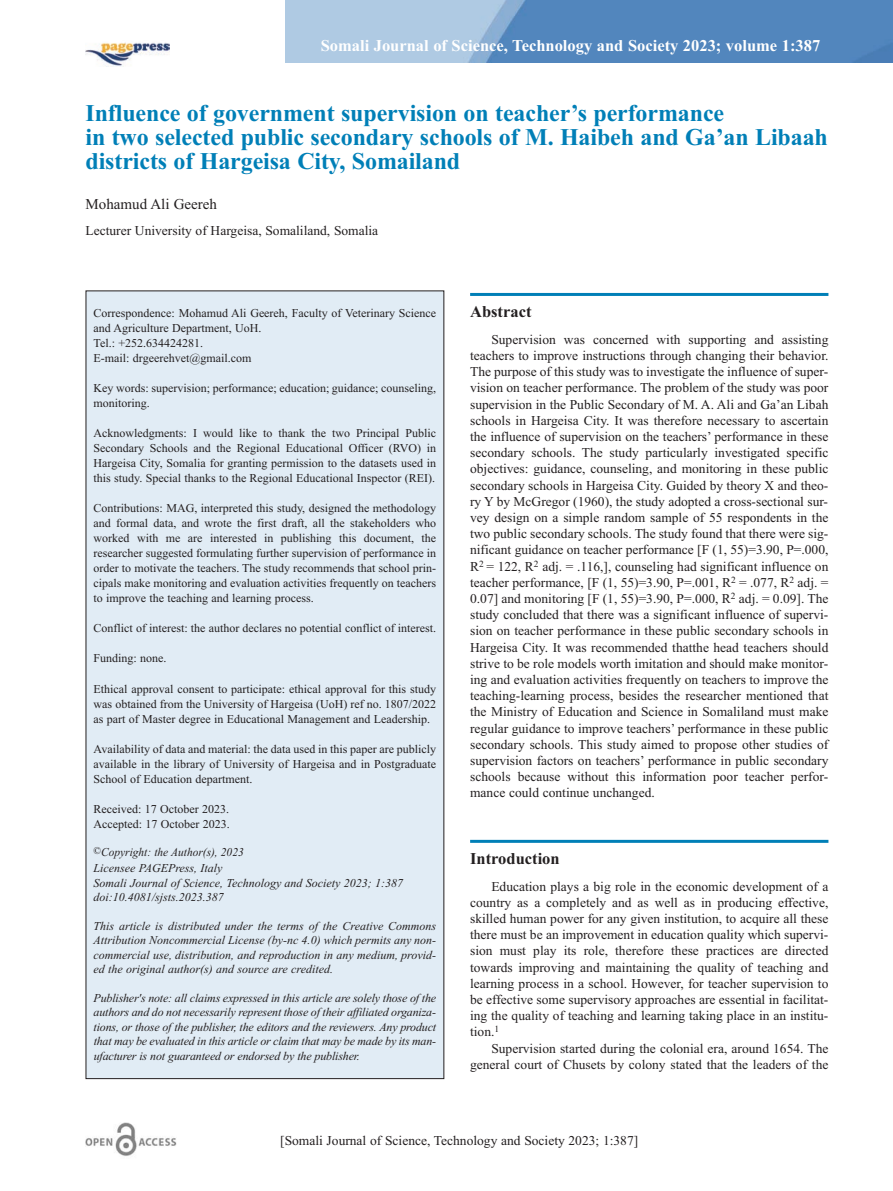
<style>
.page{position:relative;width:893px;height:1191px;background:#fff}
.page>*{position:absolute;margin:0;border:0;box-sizing:border-box;transform-origin:0 0}
.t1{font:700 24px/24px "Times New Roman";letter-spacing:-.005em;color:#007fb7}
.t2{font:700 16.5px "Times New Roman";color:#fff}
.t3{font:700 16.5px "Times New Roman";color:#231f20}
.t4{font:15px "Times New Roman";color:#231f20}
.t5{font:13.5px/16.2px "Times New Roman";color:#231f20;text-align:justify}
.t6{font:12px/15px "Times New Roman";color:#231f20;text-align:justify}
.t7{font:italic 12px/14.4px "Times New Roman";color:#231f20;text-align:justify}
.t8{font:italic 12px/15.9px "Times New Roman";color:#231f20;scale:.95 1}
</style>
<div class="page">
<img style="left:285px;top:0;width:608px;height:62px">
<img style="left:85px;top:1123px;width:92px;height:33px">
<img style="left:86px;top:42px;width:84px;height:25px">
<hr style="left:470px;top:293px;width:358px;height:3px;background:#007fb7">
<hr style="left:470px;top:840px;width:358px;height:3px;background:#007fb7">
<div style="left:86px;top:291px;width:358px;height:787px;background:#e1ecf5"></div>
<p class="t2" style="left:321px;top:36px;width:501px">Somali Journal of Science, Technology and Society 2023; volume 1:387</p>
<h1 class="t1" style="left:86px;top:101px;width:744px">Influence of government supervision on teacher’s performance<br>in two selected public secondary schools of M. Haibeh and Ga’an Libaah districts of Hargeisa City, Somailand</h1>
<p class="t4" style="left:86px;top:195px;width:133px">Mohamud Ali Geereh</p>
<p class="t5" style="left:86px;top:222px;width:294px">Lecturer University of Hargeisa, Somaliland, Somalia</p>
<p class="t6" style="left:94px;top:306px;width:344px;text-align:left">Correspondence: Mohamud Ali Geereh, Faculty of Veterinary Science and Agriculture Department, UoH.<br>Tel.: +252.634424281.<br>E-mail: drgeerehvet@gmail.com</p>
<p class="t6" style="left:94px;top:381px;width:344px">Key words: supervision; performance; education; guidance; counseling, monitoring.</p>
<p class="t6" style="left:94px;top:426px;width:344px">Acknowledgments: I would like to thank the two Principal Public Secondary Schools and the Regional Educational Officer (RVO) in Hargeisa City, Somalia for granting permission to the datasets used in this study. Special thanks to the Regional Educational Inspector (REI).</p>
<p class="t6" style="left:94px;top:501px;width:344px">Contributions: MAG, interpreted this study, designed the methodology and formal data, and wrote the first draft, all the stakeholders who worked with me are interested in publishing this document, the researcher suggested formulating further supervision of performance in order to motivate the teachers. The study recommends that school prin&shy;cipals make monitoring and evaluation activities frequently on teachers to improve the teaching and learning process.</p>
<p class="t6" style="left:94px;top:621px;width:344px">Conflict of interest: the author declares no potential conflict of interest.</p>
<p class="t6" style="left:94px;top:651px;width:74px">Funding: none.</p>
<p class="t6" style="left:94px;top:681px;width:344px">Ethical approval consent to participate: ethical approval for this study was obtained from the University of Hargeisa (UoH) ref no. 1807/2022 as part of Master degree in Educational Management and Leadership.</p>
<p class="t6" style="left:94px;top:741px;width:344px">Availability of data and material: the data used in this paper are publicly available in the library of University of Hargeisa and in Postgraduate School of Education department.</p>
<p class="t6" style="left:94px;top:801px;width:138px">Received: 17 October 2023.<br>Accepted: 17 October 2023.</p>
<p class="t8" style="left:94px;top:844px;width:159px"><sup>©</sup>Copyright: the Author(s), 2023<br>Licensee PAGEPress, Italy</p>
<p class="t7" style="left:94px;top:875px;width:311px">Somali Journal of Science, Technology and Society 2023; 1:387 doi:10.4081/sjsts.2023.387</p>
<p class="t7" style="left:94px;top:918px;width:344px">This article is distributed under the terms of the Creative Commons Attribution Noncommercial License (by-nc 4.0) which permits any non&shy;commercial use, distribution, and reproduction in any medium, provid&shy;ed the original author(s) and source are credited.</p>
<p class="t7" style="left:94px;top:990px;width:344px">Publisher's note: all claims expressed in this article are solely those of the authors and do not necessarily represent those of their affiliated organiza&shy;tions, or those of the publisher, the editors and the reviewers. Any product that may be evaluated in this article or claim that may be made by its man&shy;ufacturer is not guaranteed or endorsed by the publisher.</p>
<p class="t3" style="left:470px;top:302px;width:63px">Abstract</p>
<p class="t5" style="left:470px;top:331px;width:360px;text-indent:21px">Supervision was concerned with supporting and assisting teachers to improve instructions through changing their behavior.<br>The purpose of this study was to investigate the influence of super&shy;vision on teacher performance. The problem of the study was poor supervision in the Public Secondary of M. A. Ali and Ga’an Libah schools in Hargeisa City. It was therefore necessary to ascertain the influence of supervision on the teachers’ performance in these secondary schools. The study particularly investigated specific objectives: guidance, counseling, and monitoring in these public secondary schools in Hargeisa City. Guided by theory X and theo&shy;ry Y by McGregor (1960), the study adopted a cross-sectional sur&shy;vey design on a simple random sample of 55 respondents in the two public secondary schools. The study found that there were sig&shy;nificant guidance on teacher performance [F (1, 55)=3.90, P=.000, R<sup>2</sup> = 122, R<sup>2</sup> adj. = .116,], counseling had significant influence on teacher performance, [F (1, 55)=3.90, P=.001, R<sup>2</sup> = .077, R<sup>2</sup> adj. = 0.07] and monitoring [F (1, 55)=3.90, P=.000, R<sup>2</sup> adj. = 0.09]. The study concluded that there was a significant influence of supervi&shy;sion on teacher performance in these public secondary schools in Hargeisa City. It was recommended thatthe head teachers should strive to be role models worth imitation and should make monitor&shy;ing and evaluation activities frequently on teachers to improve the teaching-learning process, besides the researcher mentioned that the Ministry of Education and Science in Somaliland must make regular guidance to improve teachers’ performance in these public secondary schools. This study aimed to propose other studies of supervision factors on teachers’ performance in public secondary schools because without this information poor teacher perfor&shy;mance could continue unchanged.</p>
<p class="t3" style="left:470px;top:848px;width:91px">Introduction</p>
<p class="t5" style="left:470px;top:878px;width:360px;text-indent:21px">Education plays a big role in the economic development of a country as a completely and as well as in producing effective, skilled human power for any given institution, to acquire all these there must be an improvement in education quality which supervi&shy;sion must play its role, therefore these practices are directed towards improving and maintaining the quality of teaching and learning process in a school. However, for teacher supervision to be effective some supervisory approaches are essential in facilitat&shy;ing the quality of teaching and learning taking place in an institu&shy;tion.<sup>1</sup></p>
<p class="t5" style="left:470px;top:1040px;width:360px;text-align:right">Supervision started during the colonial era, around 1654. The general court of Chusets by colony stated that the leaders of the</p>
<p class="t5" style="left:280px;top:1132px;width:360px">[Somali Journal of Science, Technology and Society 2023; 1:387]</p>
</div>
